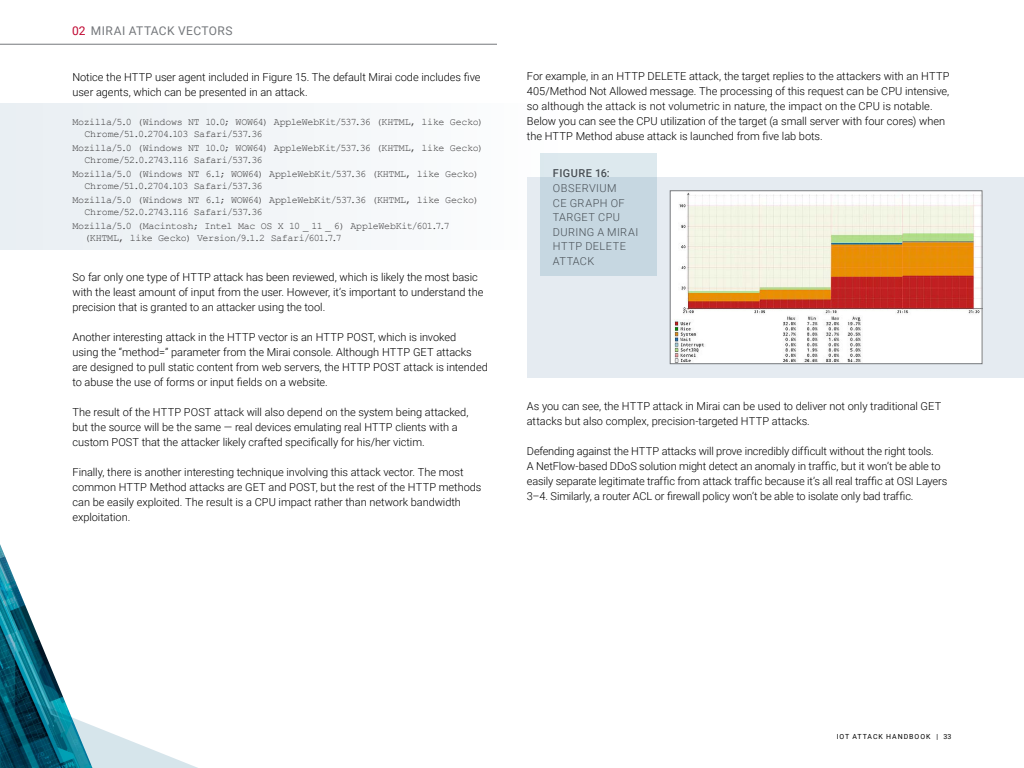
<style>
.page{position:relative;width:1024px;height:768px;background:#fff}
.page>*{position:absolute;margin:0;border:0;box-sizing:border-box;transform-origin:0 0}
.t1{font:12px "Roboto";letter-spacing:.035em;color:#74777b}
.t2{font:300 11px/15px "Roboto";letter-spacing:-.005em;color:#000}
.t3{font:300 10.9px/14.6px "Roboto";letter-spacing:.04em;color:#484f55}
.t4{font:500 10.9px "Roboto";letter-spacing:.045em;color:#484f55}
.t5{font:10px/12px "Courier New";letter-spacing:-.04em;color:#3b3a3b}
.t6{font:7px "Roboto";letter-spacing:.14em;color:#000}
.s1{color:#c00630}
</style>
<div class="page">
<div style="left:0;top:103px;width:598px;height:146px;background:#f2f5f8"></div>
<img style="left:0;top:544px;width:53px;height:128px">
<svg style="left:0;top:672px;width:198px;height:96px"></svg>
<hr style="left:0;top:44px;width:497px;height:1px;background:#74777b">
<div style="left:527px;top:177px;width:497px;height:201px;background:#e5ebf1"></div>
<div style="left:540px;top:153px;width:117px;height:123px;background:linear-gradient(to bottom,#d5e2e9,#c0d2dd)"></div>
<img style="left:672px;top:193px;width:308px;height:169px">
<div style="left:670px;top:191px;width:312px;height:173px;border:1px solid #74777b"></div>
<p class="t1" style="left:72px;top:23px;width:162px"><span class="s1">02</span> MIRAI ATTACK VECTORS</p>
<p class="t2" style="left:72px;top:69px;width:410px">Notice the HTTP user agent included in Figure 15. The default Mirai code includes five user agents, which can be presented in an attack.</p>
<p class="t5" style="left:84px;top:115px;width:401px;text-indent:-12px">Mozilla/5.0 (Windows NT 10.0; WOW64) AppleWebKit/537.36 (KHTML, like Gecko)<br>Chrome/51.0.2704.103 Safari/537.36</p>
<p class="t5" style="left:84px;top:141px;width:401px;text-indent:-12px">Mozilla/5.0 (Windows NT 10.0; WOW64) AppleWebKit/537.36 (KHTML, like Gecko)<br>Chrome/52.0.2743.116 Safari/537.36</p>
<p class="t5" style="left:84px;top:167px;width:396px;text-indent:-12px">Mozilla/5.0 (Windows NT 6.1; WOW64) AppleWebKit/537.36 (KHTML, like Gecko)<br>Chrome/51.0.2704.103 Safari/537.36</p>
<p class="t5" style="left:84px;top:193px;width:396px;text-indent:-12px">Mozilla/5.0 (Windows NT 6.1; WOW64) AppleWebKit/537.36 (KHTML, like Gecko)<br>Chrome/52.0.2743.116 Safari/537.36</p>
<p class="t5" style="left:85px;top:219px;width:367px;text-indent:-12px">Mozilla/5.0 (Macintosh; Intel Mac OS X 10 _ 11 _ 6) AppleWebKit/601.7.7 (KHTML, like Gecko) Version/9.1.2 Safari/601.7.7</p>
<p class="t2" style="left:72px;top:270px;width:412px">So far only one type of HTTP attack has been reviewed, which is likely the most basic with the least amount of input from the user. However, it’s important to understand the precision that is granted to an attacker using the tool.</p>
<p class="t2" style="left:72px;top:330px;width:417px">Another interesting attack in the HTTP vector is an HTTP POST, which is invoked<br>using the “method=” parameter from the Mirai console. Although HTTP GET attacks are designed to pull static content from web servers, the HTTP POST attack is intended to abuse the use of forms or input fields on a website.</p>
<p class="t2" style="left:72px;top:405px;width:398px">The result of the HTTP POST attack will also depend on the system being attacked, but the source will be the same — real devices emulating real HTTP clients with a custom POST that the attacker likely crafted specifically for his/her victim.</p>
<p class="t2" style="left:72px;top:465px;width:411px">Finally, there is another interesting technique involving this attack vector. The most common HTTP Method attacks are GET and POST, but the rest of the HTTP methods can be easily exploited. The result is a CPU impact rather than network bandwidth exploitation.</p>
<p class="t2" style="left:527px;top:68px;width:424px">For example, in an HTTP DELETE attack, the target replies to the attackers with an HTTP 405/Method Not Allowed message. The processing of this request can be CPU intensive, so although the attack is not volumetric in nature, the impact on the CPU is notable.<br>Below you can see the CPU utilization of the target (a small server with four cores) when the HTTP Method abuse attack is launched from five lab bots.</p>
<p class="t4" style="left:553px;top:166px;width:58px">FIGURE 16:</p>
<p class="t3" style="left:553px;top:180px;width:87px">OBSERVIUM<br>CE GRAPH OF<br>TARGET CPU<br>DURING A MIRAI<br>HTTP DELETE<br>ATTACK</p>
<p class="t2" style="left:527px;top:398px;width:416px">As you can see, the HTTP attack in Mirai can be used to deliver not only traditional GET attacks but also complex, precision-targeted HTTP attacks.</p>
<p class="t2" style="left:527px;top:443px;width:422px">Defending against the HTTP attacks will prove incredibly difficult without the right tools.<br>A NetFlow-based DDoS solution might detect an anomaly in traffic, but it won’t be able to easily separate legitimate traffic from attack traffic because it’s all real traffic at OSI Layers 3–4. Similarly, a router ACL or firewall policy won’t be able to isolate only bad traffic.</p>
<p class="t6" style="left:837px;top:732px;width:116px">IOT ATTACK HANDBOOK | 33</p>
</div>
